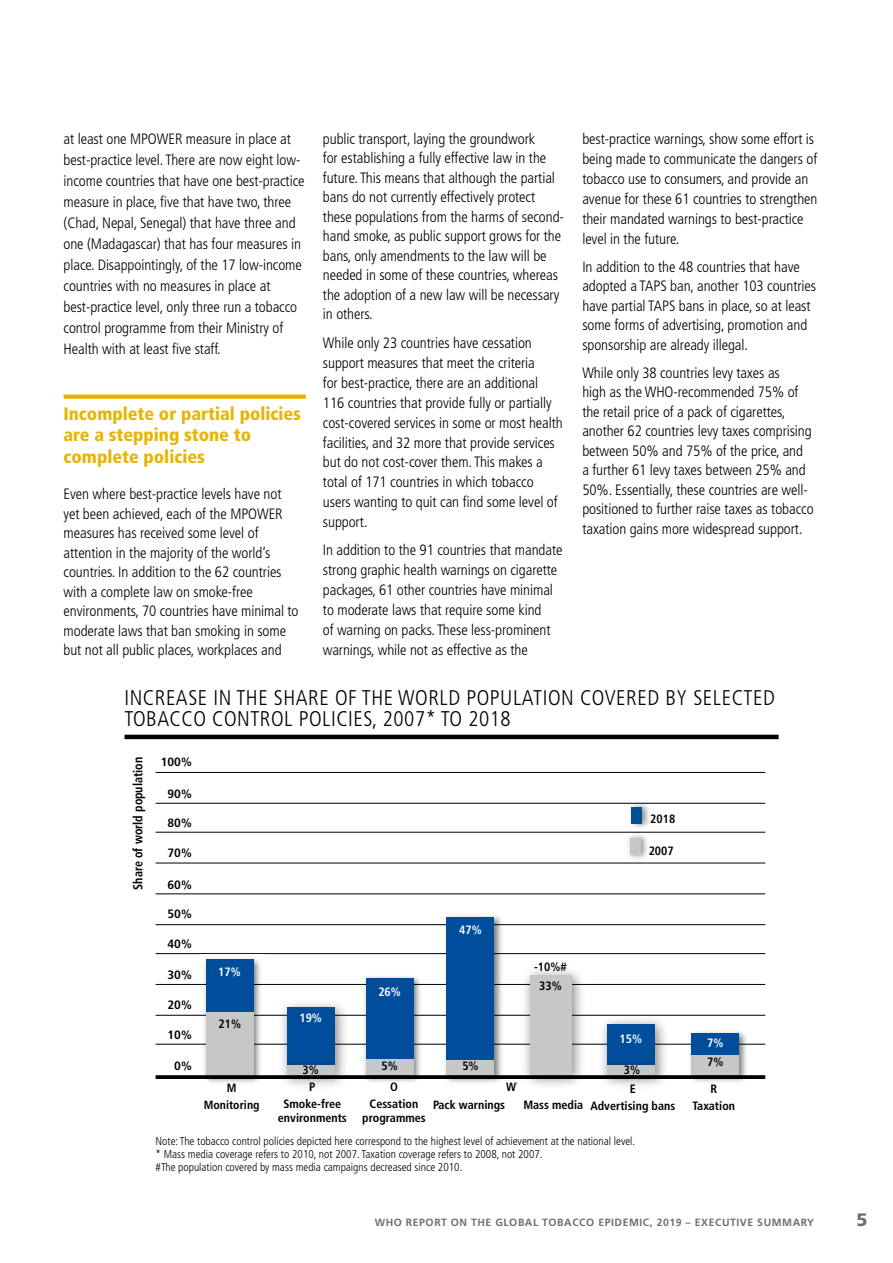
<style>
.page{position:relative;width:893px;height:1263px;background:#fff}
.page>*{position:absolute;margin:0;border:0;box-sizing:border-box;transform-origin:0 0}
.t1{font:300 condensed 21.3px "Frutiger LT Std";letter-spacing:.025em;color:#000}
.t2{font:900 condensed 18px/21.3px "Frutiger LT Std";color:#e9b400}
.t3{font:900 18px "Frutiger LT Std";color:#706f6f}
.t4{font:300 condensed 15px/19.5px "Frutiger LT Std";letter-spacing:-.005em;color:#000}
.t5{font:700 condensed 13.05px "Frutiger LT Std";color:#000;scale:.93 1}
.t6{font:700 condensed 12px/17px "Frutiger LT Std";color:#000;text-align:center}
.t7{font:700 condensed 12px "Frutiger LT Std";color:#000;scale:1.08 1}
.t8{font:700 condensed 12px "Frutiger LT Std";color:#fff}
.t9{font:700 condensed 11.85px/16.8px "Frutiger LT Std";color:#000;text-align:center}
.t10{font:300 condensed 11.4px/13.2px "Frutiger LT Std";color:#000}
.t11{font:700 10.5px "Frutiger LT Std";letter-spacing:.05em;color:#706f6f}
</style>
<div class="page">
<hr style="left:125px;top:735px;width:654px;height:4px;background:#000">
<hr style="left:156px;top:1044px;width:609px;height:1px;background:#000">
<hr style="left:156px;top:1015px;width:609px;height:1px;background:#000">
<hr style="left:156px;top:984px;width:609px;height:1px;background:#000">
<hr style="left:156px;top:953px;width:609px;height:1px;background:#000">
<hr style="left:156px;top:924px;width:609px;height:1px;background:#000">
<hr style="left:156px;top:893px;width:609px;height:1px;background:#000">
<hr style="left:156px;top:863px;width:609px;height:1px;background:#000">
<hr style="left:156px;top:832px;width:609px;height:1px;background:#000">
<hr style="left:156px;top:803px;width:609px;height:1px;background:#000">
<hr style="left:156px;top:772px;width:609px;height:1px;background:#000">
<img style="left:625px;top:802px;width:28px;height:61px">
<div style="left:632px;top:807px;width:10px;height:16px;background:#004e9b"></div>
<div style="left:630px;top:838px;width:11px;height:16px;background:#c6c7c8"></div>
<img style="left:201px;top:958px;width:64px;height:125px">
<div style="left:206px;top:1012px;width:48px;height:63px;background:#c6c7c8"></div>
<div style="left:206px;top:959px;width:48px;height:53px;background:#004e9b"></div>
<img style="left:274px;top:1003px;width:79px;height:49px">
<div style="left:287px;top:1007px;width:47px;height:58px;background:#004e9b"></div>
<img style="left:282px;top:1052px;width:63px;height:34px">
<div style="left:287px;top:1066px;width:47px;height:9px;background:#c6c7c8"></div>
<img style="left:360px;top:976px;width:64px;height:106px">
<div style="left:366px;top:978px;width:47px;height:81px;background:#004e9b"></div>
<div style="left:366px;top:1059px;width:47px;height:16px;background:#c6c7c8"></div>
<img style="left:594px;top:1014px;width:79px;height:38px">
<div style="left:607px;top:1024px;width:47px;height:44px;background:#004e9b"></div>
<img style="left:686px;top:1031px;width:64px;height:51px">
<div style="left:692px;top:1033px;width:47px;height:22px;background:#004e9b"></div>
<div style="left:692px;top:1055px;width:47px;height:20px;background:#c6c7c8"></div>
<img style="left:441px;top:915px;width:65px;height:168px">
<div style="left:447px;top:1059px;width:47px;height:16px;background:#c6c7c8"></div>
<div style="left:447px;top:917px;width:47px;height:142px;background:#004e9b"></div>
<img style="left:601px;top:1052px;width:65px;height:34px">
<div style="left:607px;top:1066px;width:47px;height:9px;background:#c6c7c8"></div>
<img style="left:516px;top:970px;width:75px;height:116px">
<div style="left:530px;top:975px;width:42px;height:100px;background:#c6c7c8"></div>
<svg style="left:156px;top:1075px;width:609px;height:4px;background:#0a0a0a"></svg>
<div style="left:64px;top:394px;width:242px;height:5px;background:#e9b400"></div>
<p class="t4" style="left:64px;top:128px;width:242px;line-height:21px">at least one MPOWER measure in place at best-practice level. There are now eight low&shy;income countries that have one best-practice measure in place, five that have two, three (Chad, Nepal, Senegal) that have three and one (Madagascar) that has four measures in place. Disappointingly, of the 17 low-income countries with no measures in place at best-practice level, only three run a tobacco control programme from their Ministry of Health with at least five staff.</p>
<p class="t2" style="left:64px;top:403px;width:239px">Incomplete or partial policies are a stepping stone to complete policies</p>
<p class="t4" style="left:64px;top:484px;width:237px">Even where best-practice levels have not yet been achieved, each of the MPOWER measures has received some level of attention in the majority of the world’s countries. In addition to the 62 countries with a complete law on smoke-free environments, 70 countries have minimal to moderate laws that ban smoking in some but not all public places, workplaces and</p>
<p class="t4" style="left:323px;top:129px;width:243px">public transport, laying the groundwork<br>for establishing a fully effective law in the future. This means that although the partial bans do not currently effectively protect these populations from the harms of second&shy;hand smoke, as public support grows for the bans, only amendments to the law will be needed in some of these countries, whereas the adoption of a new law will be necessary in others.</p>
<p class="t4" style="left:323px;top:333px;width:241px;line-height:20px">While only 23 countries have cessation support measures that meet the criteria<br>for best-practice, there are an additional 116 countries that provide fully or partially cost-covered services in some or most health facilities, and 32 more that provide services but do not cost-cover them. This makes a total of 171 countries in which tobacco users wanting to quit can find some level of support.</p>
<p class="t4" style="left:323px;top:540px;width:241px;line-height:20px">In addition to the 91 countries that mandate strong graphic health warnings on cigarette packages, 61 other countries have minimal to moderate laws that require some kind<br>of warning on packs. These less-prominent warnings, while not as effective as the</p>
<p class="t4" style="left:582px;top:129px;width:237px;line-height:20px">best-practice warnings, show some effort is being made to communicate the dangers of tobacco use to consumers, and provide an avenue for these 61 countries to strengthen their mandated warnings to best-practice level in the future.</p>
<p class="t4" style="left:582px;top:257px;width:235px">In addition to the 48 countries that have adopted a TAPS ban, another 103 countries have partial TAPS bans in place, so at least some forms of advertising, promotion and sponsorship are already illegal.</p>
<p class="t4" style="left:582px;top:363px;width:233px">While only 38 countries levy taxes as<br>high as the WHO-recommended 75% of the retail price of a pack of cigarettes, another 62 countries levy taxes comprising between 50% and 75% of the price, and<br>a further 61 levy taxes between 25% and 50%. Essentially, these countries are well&shy;positioned to further raise taxes as tobacco taxation gains more widespread support.</p>
<h1 class="t1" style="left:125px;top:685px;width:17px">Increase</h1>
<h1 class="t1" style="left:214px;top:685px;width:34px">in the</h1>
<h1 class="t1" style="left:274px;top:685px;width:138px">SHARE OF THE world</h1>
<h1 class="t1" style="left:466px;top:685px;width:12px">population</h1>
<h1 class="t1" style="left:580px;top:685px;width:13px">covered</h1>
<h1 class="t1" style="left:665px;top:685px;width:39px">by selected</h1>
<h1 class="t1" style="left:125px;top:707px;width:13px">tobacco</h1>
<h1 class="t1" style="left:212px;top:707px;width:13px">control</h1>
<h1 class="t1" style="left:299px;top:707px;width:10px">policies</h1>
<h1 class="t1" style="left:372px;top:707px;width:140px">, 2007* to 2018</h1>
<p class="t5" style="left:130px;top:890px;width:144px;rotate:-90deg">Share of world population</p>
<p class="t7" style="left:161px;top:755px;width:30px">100%</p>
<p class="t7" style="left:167px;top:786px;width:24px">90%</p>
<p class="t6" style="left:650px;top:810px;width:27px">2018</p>
<p class="t6" style="left:649px;top:842px;width:27px">2007</p>
<p class="t7" style="left:167px;top:816px;width:24px">80%</p>
<p class="t7" style="left:167px;top:846px;width:24px">70%</p>
<p class="t7" style="left:167px;top:877px;width:24px">60%</p>
<p class="t7" style="left:167px;top:907px;width:24px">50%</p>
<p class="t7" style="left:167px;top:936px;width:24px">40%</p>
<p class="t7" style="left:167px;top:968px;width:24px">30%</p>
<p class="t7" style="left:167px;top:998px;width:24px">20%</p>
<p class="t7" style="left:167px;top:1027px;width:24px">10%</p>
<p class="t7" style="left:174px;top:1059px;width:18px">0%</p>
<p class="t8" style="left:218px;top:965px;width:24px">17%</p>
<p class="t6" style="left:219px;top:1015px;width:24px">21%</p>
<p class="t9" style="left:204px;top:1079px;width:57px">M<br>Monitoring</p>
<p class="t8" style="left:299px;top:1011px;width:24px">19%</p>
<p class="t6" style="left:303px;top:1061px;width:18px">3%</p>
<p class="t6" style="left:283px;top:1079px;width:59px">P<br>Smoke-free</p>
<p class="t6" style="left:278px;top:1109px;width:70px">environments</p>
<p class="t8" style="left:378px;top:985px;width:24px">26%</p>
<p class="t8" style="left:459px;top:922px;width:24px">47%</p>
<p class="t6" style="left:534px;top:956px;width:34px;line-height:20px">-10%#<br>33%</p>
<p class="t6" style="left:381px;top:1057px;width:18px">5%</p>
<p class="t6" style="left:370px;top:1079px;width:50px">O<br>Cessation</p>
<p class="t6" style="left:362px;top:1109px;width:65px">programmes</p>
<p class="t6" style="left:462px;top:1057px;width:18px">5%</p>
<p class="t8" style="left:619px;top:1032px;width:24px">15%</p>
<p class="t6" style="left:624px;top:1061px;width:18px">3%</p>
<p class="t6" style="left:506px;top:1079px;width:12px">W</p>
<p class="t6" style="left:590px;top:1080px;width:86px">E<br>Advertising bans</p>
<p class="t6" style="left:433px;top:1097px;width:74px">Pack warnings</p>
<p class="t6" style="left:523px;top:1097px;width:61px">Mass media</p>
<p class="t10" style="left:156px;top:1134px;width:481px">Note: The tobacco control policies depicted here correspond to the highest level of achievement at the national level. * Mass media coverage refers to 2010, not 2007. Taxation coverage refers to 2008, not 2007.<br>#The population covered by mass media campaigns decreased since 2010.</p>
<p class="t8" style="left:707px;top:1036px;width:18px">7%</p>
<p class="t6" style="left:707px;top:1054px;width:18px">7%</p>
<p class="t6" style="left:692px;top:1081px;width:44px">R<br>Taxation</p>
<p class="t11" style="left:375px;top:1216px;width:441px">WHO REPORT ON THE GLOBAL TOBACCO EPIDEMIC, 2019 – EXECUTIVE SUMMARY</p>
<p class="t3" style="left:856px;top:1208px;width:13px">5</p>
</div>
